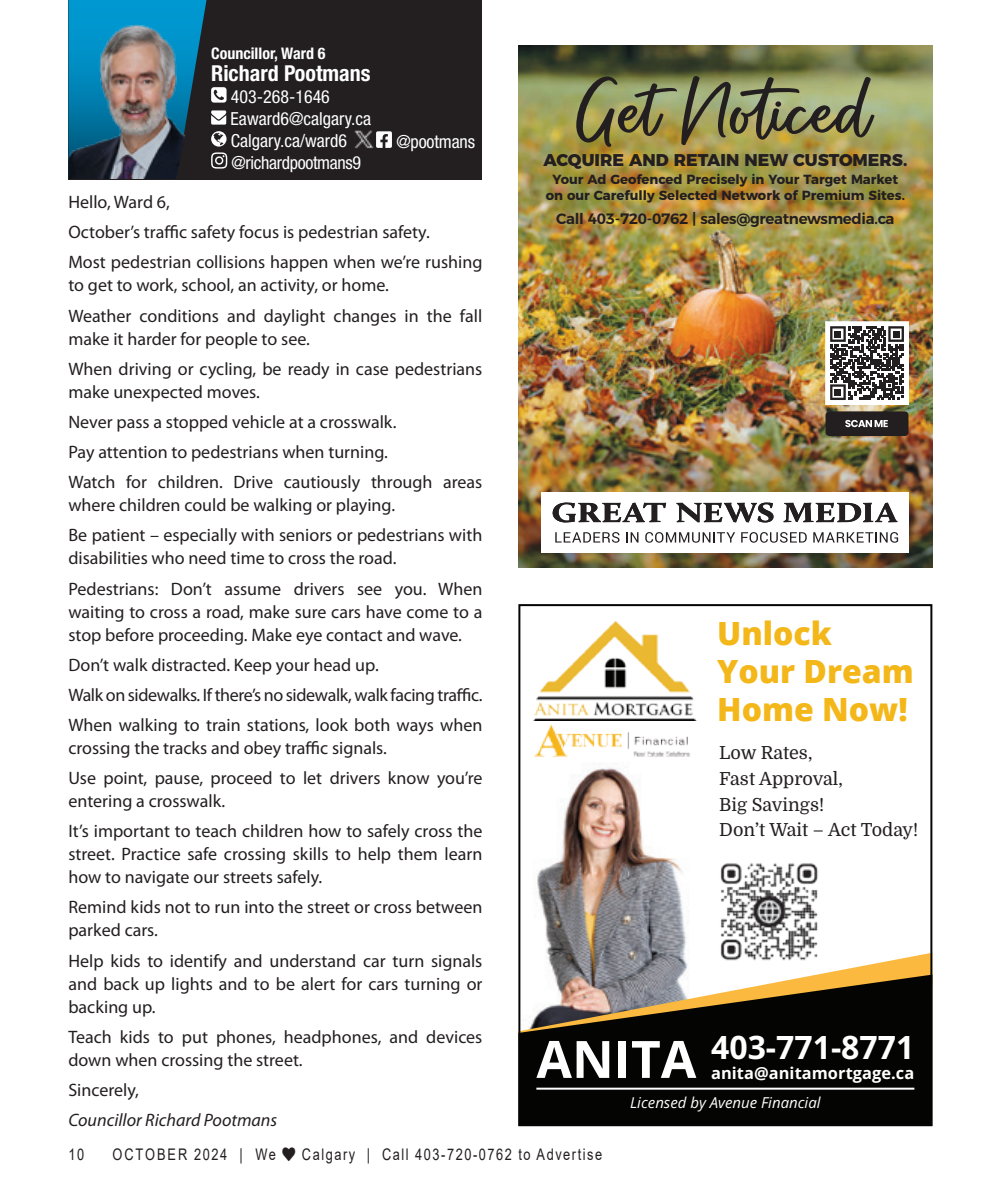
<style>
.page{position:relative;width:990px;height:1188px;background:#fff}
.page>*{position:absolute;margin:0;border:0;box-sizing:border-box;transform-origin:0 0}
.t1{font:700 51.6px "Open Sans";color:#fff}
.t2{font:800 32px/38.4px "Open Sans";color:#f4b71a}
.t3{font:700 32px "Open Sans";color:#fff}
.Body_text{font:700 condensed 22px "Helvetica Neue LT Std";color:#fff}
.Body_text-2{font:18px/23px "Myriad Pro";color:#231f20}
.Body_text-3{font:condensed 18px "Helvetica Neue LT Std";color:#fff}
.Body_text-4{font:18px "Myriad Pro";letter-spacing:-.02em;color:#231f20}
.t4{font:18px/26px "Domine";color:#231f20}
.Body_text-5{font:italic 18px "Myriad Pro";color:#231f20}
.Body_text-6{font:condensed 18px "Helvetica Neue LT Std";letter-spacing:-.02em;color:#fff}
.t5{font:800 17px "Montserrat";color:#231f20}
.t6{font:700 16.4px "Open Sans";letter-spacing:.005em;color:#fff}
.t7{font:16px "Arial";letter-spacing:.12em;color:#231f20;scale:.8 1}
.Body_text-7{font:700 condensed 16px "Helvetica Neue LT Std";color:#fff}
.t8{font:16px "Arial";letter-spacing:.145em;color:#231f20;scale:.8 1}
.t9{font:600 15px "Montserrat";letter-spacing:-.02em;color:#231f20}
.t10{font:italic 15px "Open Sans";color:#fff}
.t11{font:700 13.2px/16px "Montserrat";color:#231f20;text-align:center}
</style>
<div class="page">
<div style="left:68px;top:0;width:414px;height:179px;background:#231f20"></div>
<img style="left:68px;top:0;width:159px;height:177px">
<svg style="left:376px;top:131px;width:16px;height:17px"></svg>
<img style="left:355px;top:131px;width:19px;height:18px">
<img style="left:518px;top:46px;width:414px;height:522px">
<div style="left:826px;top:322px;width:82px;height:83px;background:#fff"></div>
<svg style="left:830px;top:326px;width:74px;height:74px"></svg>
<div style="left:835px;top:389px;width:6px;height:7px;background:#231f20"></div>
<div style="left:825px;top:322px;width:84px;height:83px;border:1px solid #fff"></div>
<div style="left:826px;top:411px;width:83px;height:25px;background:#231f20;border-radius:4px"></div>
<svg style="left:845px;top:420px;width:43px;height:7px"></svg>
<div style="left:542px;top:492px;width:367px;height:61px;background:#fff"></div>
<svg style="left:555px;top:532px;width:65px;height:11px"></svg>
<svg style="left:626px;top:532px;width:12px;height:11px"></svg>
<svg style="left:645px;top:532px;width:90px;height:11px"></svg>
<svg style="left:741px;top:532px;width:66px;height:11px"></svg>
<svg style="left:813px;top:532px;width:85px;height:11px"></svg>
<svg style="left:553px;top:503px;width:113px;height:19px"></svg>
<svg style="left:677px;top:503px;width:97px;height:19px"></svg>
<svg style="left:784px;top:503px;width:113px;height:19px"></svg>
<svg style="left:576px;top:74px;width:299px;height:73px;background:#868654"></svg>
<img style="left:537px;top:764px;width:150px;height:189px">
<svg style="left:547px;top:953px;width:382px;height:22px"></svg>
<svg style="left:521px;top:975px;width:408px;height:148px;background:#2c281f"></svg>
<hr style="left:536px;top:1088px;width:378px;height:2px;background:#fff">
<div style="left:518px;top:604px;width:414px;height:522px;border:2px solid #040503"></div>
<img style="left:715px;top:863px;width:107px;height:102px">
<img style="left:533px;top:621px;width:163px;height:100px">
<img style="left:534px;top:725px;width:157px;height:32px">
<p class="Body_text-7" style="left:211px;top:43px;width:116px">Councillor, Ward 6</p>
<p class="Body_text" style="left:211px;top:59px;width:161px">Richard Pootmans</p>
<p class="Body_text-3" style="left:231px;top:86px;width:101px">403-268-1646</p>
<p class="Body_text-3" style="left:231px;top:108px;width:142px">Eaward6@calgary.ca</p>
<p class="Body_text-3" style="left:231px;top:130px;width:118px">Calgary.ca/ward6</p>
<p class="Body_text-6" style="left:232px;top:152px;width:131px">@richardpootmans9</p>
<p class="Body_text-3" style="left:396px;top:131px;width:80px">@pootmans</p>
<p class="Body_text-2" style="left:68px;top:190px;width:103px">Hello, Ward 6,</p>
<p class="Body_text-2" style="left:68px;top:220px;width:363px">October’s traffic safety focus is pedestrian safety.</p>
<p class="Body_text-2" style="left:68px;top:251px;width:416px">Most pedestrian collisions happen when we’re rushing to get to work, school, an activity, or home.</p>
<p class="Body_text-2" style="left:68px;top:304px;width:416px">Weather conditions and daylight changes in the fall make it harder for people to see.</p>
<p class="Body_text-2" style="left:68px;top:357px;width:415px">When driving or cycling, be ready in case pedestrians make unexpected moves.</p>
<p class="Body_text-2" style="left:68px;top:410px;width:330px">Never pass a stopped vehicle at a crosswalk.</p>
<p class="Body_text-2" style="left:68px;top:440px;width:321px">Pay attention to pedestrians when turning.</p>
<p class="Body_text-2" style="left:68px;top:470px;width:416px">Watch for children. Drive cautiously through areas where children could be walking or playing.</p>
<p class="Body_text-2" style="left:68px;top:524px;width:415px">Be patient – especially with seniors or pedestrians with disabilities who need time to cross the road.</p>
<p class="Body_text-2" style="left:68px;top:577px;width:416px;text-align:justify">Pedestrians: Don’t assume drivers see you. When waiting to cross a road, make sure cars have come to a stop before proceeding. Make eye contact and wave.</p>
<p class="Body_text-2" style="left:68px;top:653px;width:312px">Don’t walk distracted. Keep your head up.</p>
<p class="Body_text-4" style="left:68px;top:684px;width:416px">Walk on sidewalks. If there’s no sidewalk, walk facing traffic.</p>
<p class="Body_text-2" style="left:68px;top:713px;width:415px">When walking to train stations, look both ways when crossing the tracks and obey traffic signals.</p>
<p class="Body_text-2" style="left:68px;top:766px;width:416px">Use point, pause, proceed to let drivers know you’re entering a crosswalk.</p>
<p class="Body_text-2" style="left:68px;top:820px;width:416px;text-align:justify">It’s important to teach children how to safely cross the street. Practice safe crossing skills to help them learn how to navigate our streets safely.</p>
<p class="Body_text-2" style="left:68px;top:896px;width:415px">Remind kids not to run into the street or cross between parked cars.</p>
<p class="Body_text-2" style="left:68px;top:949px;width:416px;text-align:justify">Help kids to identify and understand car turn signals and back up lights and to be alert for cars turning or backing up.</p>
<p class="Body_text-2" style="left:68px;top:1025px;width:416px">Teach kids to put phones, headphones, and devices down when crossing the street.</p>
<p class="Body_text-2" style="left:68px;top:1078px;width:72px">Sincerely,</p>
<p class="Body_text-5" style="left:68px;top:1109px;width:210px">Councillor Richard Pootmans</p>
<p class="t5" style="left:543px;top:146px;width:365px">ACQUIRE AND RETAIN NEW CUSTOMERS.</p>
<p class="t11" style="left:546px;top:170px;width:361px">Your Ad Geofenced Precisely in Your Target Market on our Carefully Selected Network of Premium Sites.</p>
<p class="t9" style="left:556px;top:207px;width:340px">Call 403-720-0762 | sales@greatnewsmedia.ca</p>
<p class="t2" style="left:717px;top:612px;width:198px">Unlock<br>Your Dream<br>Home Now!</p>
<p class="t4" style="left:719px;top:740px;width:201px">Low Rates,<br>Fast Approval,<br>Big Savings!<br>Don’t Wait – Act Today!</p>
<p class="t1" style="left:536px;top:1024px;width:161px">ANITA</p>
<p class="t3" style="left:711px;top:1025px;width:205px">403-771-8771</p>
<p class="t6" style="left:711px;top:1062px;width:205px">anita@anitamortgage.ca</p>
<p class="t10" style="left:630px;top:1092px;width:192px">Licensed by Avenue Financial</p>
<p class="t7" style="left:68px;top:1143px;width:21px">10</p>
<p class="t8" style="left:112px;top:1143px;width:206px">OCTOBER 2024 | We</p>
<p class="t7" style="left:302px;top:1143px;width:377px">Calgary | Call 403-720-0762 to Advertise</p>
</div>
